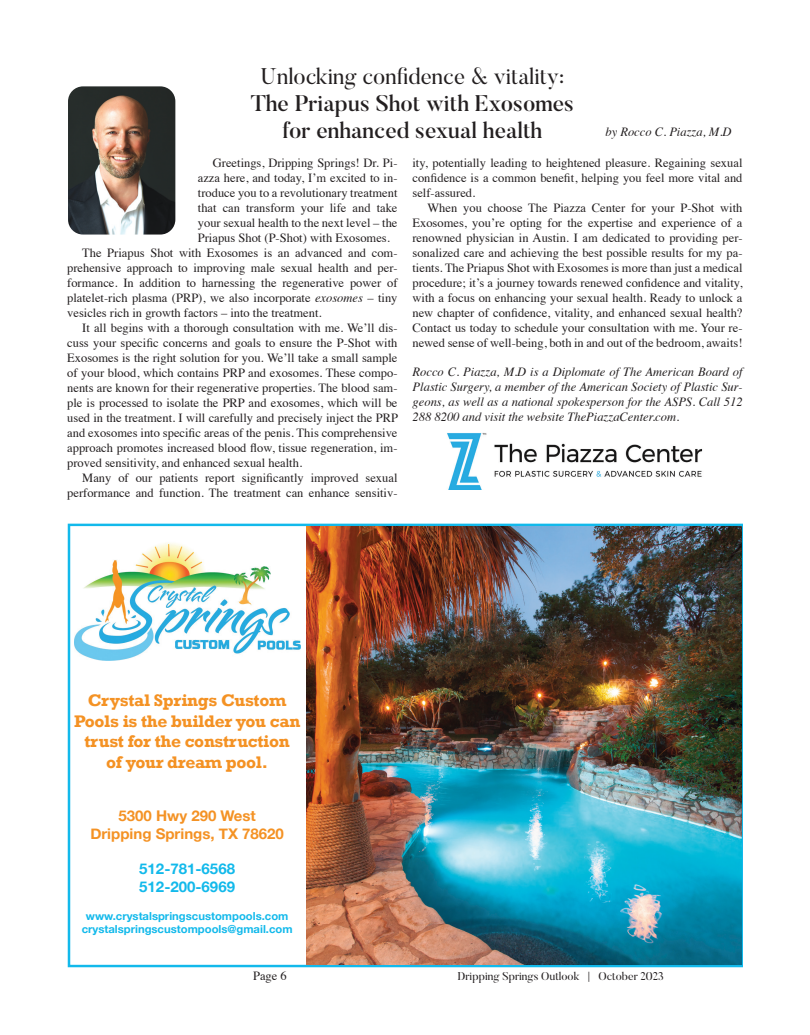
<style>
.page{position:relative;width:810px;height:1035px;background:#fff}
.page>*{position:absolute;margin:0;border:0;box-sizing:border-box;transform-origin:0 0}
.Joey_Column_Body{font:500 22.5px "Butler";color:#231f20}
.Joey_Column_Body-2{font:22.5px "Butler";color:#231f20}
.t1{font:700 17.25px/20.6px "Rockwell";letter-spacing:-.02em;color:#f49224;text-align:center}
.t2{font:700 14.75px/17.8px "Helvetica Neue";color:#f49224;text-align:center}
.t3{font:700 14.75px/17.8px "Helvetica Neue";color:#12b9eb}
.Joey_Column_Body-3{font:12.5px/15px "Times";color:#231f20;text-align:justify}
.Joey_Bio{font:italic 12.5px/15px "Times";color:#231f20;text-align:justify}
.Joey_By_Line{font:italic 12.5px "Times";color:#231f20}
.t4{font:11.25px "Butler";color:#231f20}
.t5{font:700 11px/13.2px "Helvetica Neue";color:#12b9eb;text-align:center}
.s1{font-style:italic}
</style>
<div class="page">
<img style="left:68px;top:86px;width:107px;height:149px">
<img style="left:447px;top:433px;width:256px;height:57px">
<svg style="left:68px;top:524px;width:675px;height:443px"></svg>
<img style="left:74px;top:536px;width:226px;height:125px">
<img style="left:307px;top:526px;width:434px;height:439px">
<p class="Joey_Column_Body-2" style="left:261px;top:62px;width:305px">Unlocking confidence &amp; vitality:</p>
<p class="Joey_Column_Body" style="left:251px;top:89px;width:325px">The Priapus Shot with Exosomes</p>
<p class="Joey_Column_Body" style="left:283px;top:116px;width:261px">for enhanced sexual health</p>
<p class="Joey_By_Line" style="left:605px;top:121px;width:128px">by Rocco C. Piazza, M.D</p>
<p class="Joey_Column_Body-3" style="left:198px;top:154px;width:201px;text-indent:15px">Greetings, Dripping Springs! Dr. Pi&shy;azza here, and today, I’m excited to in&shy;troduce you to a revolutionary treatment that can transform your life and take your sexual health to the next level – the Priapus Shot (P-Shot) with Exosomes.</p>
<p class="Joey_Column_Body-3" style="left:67px;top:244px;width:332px;text-indent:15px">The Priapus Shot with Exosomes is an advanced and com&shy;prehensive approach to improving male sexual health and per&shy;formance. In addition to harnessing the regenerative power of platelet-rich plasma (PRP), we also incorporate <span class="s1">exosomes</span> – tiny vesicles rich in growth factors – into the treatment.</p>
<p class="Joey_Column_Body-3" style="left:67px;top:319px;width:332px;text-indent:15px">It all begins with a thorough consultation with me. We’ll dis&shy;cuss your specific concerns and goals to ensure the P-Shot with Exosomes is the right solution for you. We’ll take a small sample of your blood, which contains PRP and exosomes. These compo&shy;nents are known for their regenerative properties. The blood sam&shy;ple is processed to isolate the PRP and exosomes, which will be used in the treatment. I will carefully and precisely inject the PRP and exosomes into specific areas of the penis. This comprehensive approach promotes increased blood flow, tissue regeneration, im&shy;proved sensitivity, and enhanced sexual health.</p>
<p class="Joey_Column_Body-3" style="left:67px;top:469px;width:332px;text-align:right">Many of our patients report significantly improved sexual performance and function. The treatment can enhance sensitiv-</p>
<p class="Joey_Column_Body-3" style="left:412px;top:154px;width:332px">ity, potentially leading to heightened pleasure. Regaining sexual confidence is a common benefit, helping you feel more vital and self-assured.</p>
<p class="Joey_Column_Body-3" style="left:412px;top:199px;width:332px;text-indent:15px">When you choose The Piazza Center for your P-Shot with Exosomes, you’re opting for the expertise and experience of a renowned physician in Austin. I am dedicated to providing per&shy;sonalized care and achieving the best possible results for my pa&shy;tients. The Priapus Shot with Exosomes is more than just a medical procedure; it’s a journey towards renewed confidence and vitality, with a focus on enhancing your sexual health. Ready to unlock a new chapter of confidence, vitality, and enhanced sexual health?<br>Contact us today to schedule your consultation with me. Your re&shy;newed sense of well-being, both in and out of the bedroom, awaits!</p>
<p class="Joey_Bio" style="left:413px;top:364px;width:332px">Rocco C. Piazza, M.D is a Diplomate of The American Board of Plastic Surgery, a member of the American Society of Plastic Sur&shy;geons, as well as a national spokesperson for the ASPS. Call 512<br>288 8200 and visit the website ThePiazzaCenter.com.</p>
<p class="t1" style="left:74px;top:690px;width:228px">Crystal Springs Custom<br>Pools is the builder you can trust for the construction<br>of your dream pool.</p>
<p class="t2" style="left:90px;top:807px;width:195px">5300 Hwy 290 West<br>Dripping Springs, TX 78620</p>
<p class="t3" style="left:139px;top:860px;width:97px">512-781-6568<br>512-200-6969</p>
<p class="t5" style="left:82px;top:910px;width:212px">www.crystalspringscustompools.com crystalspringscustompools@gmail.com</p>
<p class="Joey_Column_Body-3" style="left:253px;top:967px;width:35px">Page 6</p>
<p class="t4" style="left:458px;top:969px;width:208px">Dripping Springs Outlook | October 2023</p>
</div>
